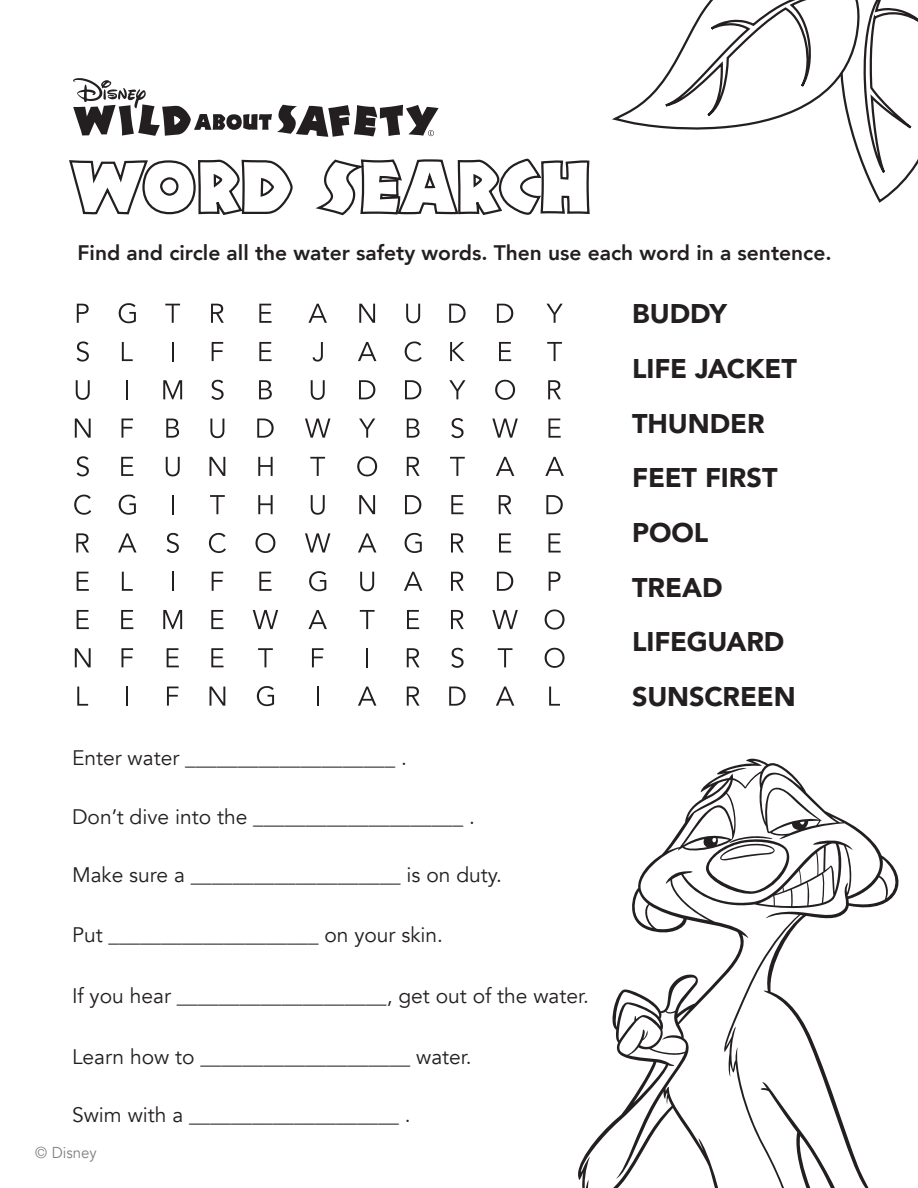
<style>
.page{position:relative;width:918px;height:1188px;background:#fff}
.page>*{position:absolute;margin:0;border:0;box-sizing:border-box;transform-origin:0 0}
.t1{font:900 27px/54.8px "Avenir";letter-spacing:-.005em;color:#231f20}
.t2{font:21px "Avenir";color:#231f20}
.t3{font:800 21px "Avenir";color:#231f20}
.t4{font:15.75px "Avenir";color:#808285;scale:.95 1}
</style>
<div class="page">
<svg style="left:578px;top:758px;width:321px;height:430px"></svg>
<svg style="left:699px;top:1143px;width:4px;height:8px"></svg>
<svg style="left:761px;top:1081px;width:82px;height:107px"></svg>
<svg style="left:705px;top:836px;width:91px;height:60px"></svg>
<svg style="left:328px;top:105px;width:111px;height:32px"></svg>
<svg style="left:73px;top:78px;width:255px;height:59px"></svg>
<svg style="left:69px;top:159px;width:224px;height:56px"></svg>
<svg style="left:315px;top:158px;width:275px;height:58px"></svg>
<svg style="left:77px;top:304px;width:12px;height:19px"></svg>
<svg style="left:119px;top:303px;width:17px;height:20px"></svg>
<svg style="left:165px;top:304px;width:15px;height:19px"></svg>
<svg style="left:211px;top:304px;width:13px;height:19px"></svg>
<svg style="left:259px;top:304px;width:13px;height:19px"></svg>
<svg style="left:308px;top:304px;width:19px;height:19px"></svg>
<svg style="left:359px;top:304px;width:16px;height:19px"></svg>
<svg style="left:406px;top:304px;width:14px;height:19px"></svg>
<svg style="left:449px;top:304px;width:17px;height:19px"></svg>
<svg style="left:497px;top:304px;width:16px;height:19px"></svg>
<svg style="left:546px;top:304px;width:17px;height:19px"></svg>
<svg style="left:77px;top:341px;width:12px;height:21px"></svg>
<svg style="left:122px;top:342px;width:11px;height:19px"></svg>
<svg style="left:172px;top:342px;width:2px;height:19px"></svg>
<svg style="left:212px;top:342px;width:11px;height:19px"></svg>
<svg style="left:259px;top:342px;width:13px;height:19px"></svg>
<svg style="left:313px;top:342px;width:10px;height:20px"></svg>
<svg style="left:358px;top:342px;width:18px;height:19px"></svg>
<svg style="left:405px;top:341px;width:17px;height:21px"></svg>
<svg style="left:450px;top:342px;width:15px;height:19px"></svg>
<svg style="left:499px;top:342px;width:12px;height:19px"></svg>
<svg style="left:547px;top:342px;width:15px;height:19px"></svg>
<svg style="left:76px;top:380px;width:14px;height:20px"></svg>
<svg style="left:126px;top:380px;width:2px;height:19px"></svg>
<svg style="left:163px;top:380px;width:19px;height:19px"></svg>
<svg style="left:211px;top:380px;width:13px;height:20px"></svg>
<svg style="left:259px;top:380px;width:13px;height:19px"></svg>
<svg style="left:311px;top:380px;width:14px;height:20px"></svg>
<svg style="left:359px;top:380px;width:16px;height:19px"></svg>
<svg style="left:405px;top:380px;width:16px;height:19px"></svg>
<svg style="left:449px;top:380px;width:17px;height:19px"></svg>
<svg style="left:495px;top:380px;width:20px;height:20px"></svg>
<svg style="left:548px;top:380px;width:13px;height:19px"></svg>
<svg style="left:75px;top:419px;width:16px;height:19px"></svg>
<svg style="left:122px;top:419px;width:11px;height:19px"></svg>
<svg style="left:166px;top:419px;width:13px;height:19px"></svg>
<svg style="left:210px;top:419px;width:14px;height:19px"></svg>
<svg style="left:257px;top:419px;width:17px;height:19px"></svg>
<svg style="left:305px;top:419px;width:25px;height:19px"></svg>
<svg style="left:359px;top:419px;width:16px;height:19px"></svg>
<svg style="left:407px;top:419px;width:13px;height:19px"></svg>
<svg style="left:451px;top:418px;width:13px;height:20px"></svg>
<svg style="left:492px;top:419px;width:26px;height:19px"></svg>
<svg style="left:548px;top:419px;width:13px;height:19px"></svg>
<svg style="left:77px;top:456px;width:12px;height:20px"></svg>
<svg style="left:121px;top:457px;width:12px;height:19px"></svg>
<svg style="left:166px;top:457px;width:14px;height:19px"></svg>
<svg style="left:210px;top:457px;width:15px;height:19px"></svg>
<svg style="left:258px;top:457px;width:15px;height:19px"></svg>
<svg style="left:310px;top:457px;width:15px;height:19px"></svg>
<svg style="left:357px;top:456px;width:20px;height:20px"></svg>
<svg style="left:407px;top:457px;width:13px;height:19px"></svg>
<svg style="left:450px;top:457px;width:15px;height:19px"></svg>
<svg style="left:496px;top:457px;width:18px;height:19px"></svg>
<svg style="left:545px;top:457px;width:19px;height:19px"></svg>
<svg style="left:74px;top:495px;width:17px;height:20px"></svg>
<svg style="left:119px;top:495px;width:17px;height:20px"></svg>
<svg style="left:172px;top:495px;width:2px;height:19px"></svg>
<svg style="left:210px;top:495px;width:15px;height:19px"></svg>
<svg style="left:258px;top:495px;width:15px;height:19px"></svg>
<svg style="left:311px;top:495px;width:14px;height:20px"></svg>
<svg style="left:359px;top:495px;width:16px;height:19px"></svg>
<svg style="left:405px;top:495px;width:16px;height:19px"></svg>
<svg style="left:451px;top:495px;width:12px;height:19px"></svg>
<svg style="left:499px;top:495px;width:13px;height:19px"></svg>
<svg style="left:546px;top:495px;width:17px;height:19px"></svg>
<svg style="left:76px;top:533px;width:13px;height:20px"></svg>
<svg style="left:118px;top:533px;width:19px;height:20px"></svg>
<svg style="left:167px;top:533px;width:12px;height:20px"></svg>
<svg style="left:209px;top:533px;width:17px;height:20px"></svg>
<svg style="left:255px;top:533px;width:20px;height:20px"></svg>
<svg style="left:305px;top:533px;width:25px;height:20px"></svg>
<svg style="left:358px;top:533px;width:18px;height:20px"></svg>
<svg style="left:405px;top:533px;width:17px;height:20px"></svg>
<svg style="left:451px;top:533px;width:13px;height:20px"></svg>
<svg style="left:499px;top:533px;width:12px;height:20px"></svg>
<svg style="left:548px;top:533px;width:13px;height:20px"></svg>
<svg style="left:77px;top:572px;width:12px;height:19px"></svg>
<svg style="left:122px;top:572px;width:11px;height:19px"></svg>
<svg style="left:172px;top:572px;width:2px;height:19px"></svg>
<svg style="left:212px;top:572px;width:11px;height:19px"></svg>
<svg style="left:259px;top:572px;width:13px;height:19px"></svg>
<svg style="left:309px;top:571px;width:17px;height:20px"></svg>
<svg style="left:360px;top:572px;width:14px;height:19px"></svg>
<svg style="left:404px;top:572px;width:18px;height:19px"></svg>
<svg style="left:451px;top:572px;width:13px;height:19px"></svg>
<svg style="left:497px;top:572px;width:16px;height:19px"></svg>
<svg style="left:549px;top:572px;width:12px;height:19px"></svg>
<svg style="left:77px;top:610px;width:12px;height:19px"></svg>
<svg style="left:121px;top:610px;width:12px;height:19px"></svg>
<svg style="left:163px;top:610px;width:19px;height:19px"></svg>
<svg style="left:211px;top:610px;width:13px;height:19px"></svg>
<svg style="left:253px;top:610px;width:25px;height:19px"></svg>
<svg style="left:308px;top:610px;width:19px;height:19px"></svg>
<svg style="left:360px;top:610px;width:15px;height:19px"></svg>
<svg style="left:407px;top:610px;width:12px;height:19px"></svg>
<svg style="left:451px;top:610px;width:13px;height:19px"></svg>
<svg style="left:492px;top:610px;width:26px;height:19px"></svg>
<svg style="left:545px;top:609px;width:20px;height:21px"></svg>
<svg style="left:75px;top:648px;width:16px;height:19px"></svg>
<svg style="left:122px;top:648px;width:11px;height:19px"></svg>
<svg style="left:167px;top:648px;width:12px;height:19px"></svg>
<svg style="left:211px;top:648px;width:13px;height:19px"></svg>
<svg style="left:258px;top:648px;width:15px;height:19px"></svg>
<svg style="left:312px;top:648px;width:11px;height:19px"></svg>
<svg style="left:366px;top:648px;width:2px;height:19px"></svg>
<svg style="left:407px;top:648px;width:13px;height:19px"></svg>
<svg style="left:451px;top:648px;width:13px;height:20px"></svg>
<svg style="left:498px;top:648px;width:14px;height:19px"></svg>
<svg style="left:545px;top:648px;width:20px;height:20px"></svg>
<svg style="left:77px;top:687px;width:11px;height:19px"></svg>
<svg style="left:126px;top:687px;width:2px;height:19px"></svg>
<svg style="left:167px;top:687px;width:11px;height:19px"></svg>
<svg style="left:210px;top:687px;width:15px;height:19px"></svg>
<svg style="left:257px;top:686px;width:17px;height:20px"></svg>
<svg style="left:317px;top:687px;width:2px;height:19px"></svg>
<svg style="left:358px;top:687px;width:18px;height:19px"></svg>
<svg style="left:407px;top:687px;width:13px;height:19px"></svg>
<svg style="left:449px;top:687px;width:17px;height:19px"></svg>
<svg style="left:496px;top:687px;width:18px;height:19px"></svg>
<svg style="left:549px;top:687px;width:11px;height:19px"></svg>
<svg style="left:612px;top:0;width:306px;height:203px"></svg>
<p class="t3" style="left:78px;top:236px;width:756px">Find and circle all the water safety words. Then use each word in a sentence.</p>
<p class="t2" style="left:72px;top:746px;width:336px">Enter water ____________________ .</p>
<p class="t2" style="left:72px;top:804px;width:404px">Don’t dive into the ____________________ .</p>
<p class="t2" style="left:72px;top:862px;width:431px">Make sure a ____________________ is on duty.</p>
<p class="t2" style="left:72px;top:923px;width:373px">Put ____________________ on your skin.</p>
<p class="t2" style="left:72px;top:984px;width:518px">If you hear ____________________, get out of the water.</p>
<p class="t2" style="left:72px;top:1044px;width:401px">Learn how to ____________________ water.</p>
<p class="t2" style="left:72px;top:1103px;width:340px">Swim with a ____________________ .</p>
<p class="t4" style="left:35px;top:1143px;width:66px">© Disney</p>
<p class="t1" style="left:632px;top:286px;width:166px">BUDDY<br>LIFE JACKET<br>THUNDER<br>FEET FIRST<br>POOL<br>TREAD<br>LIFEGUARD<br>SUNSCREEN</p>
</div>
